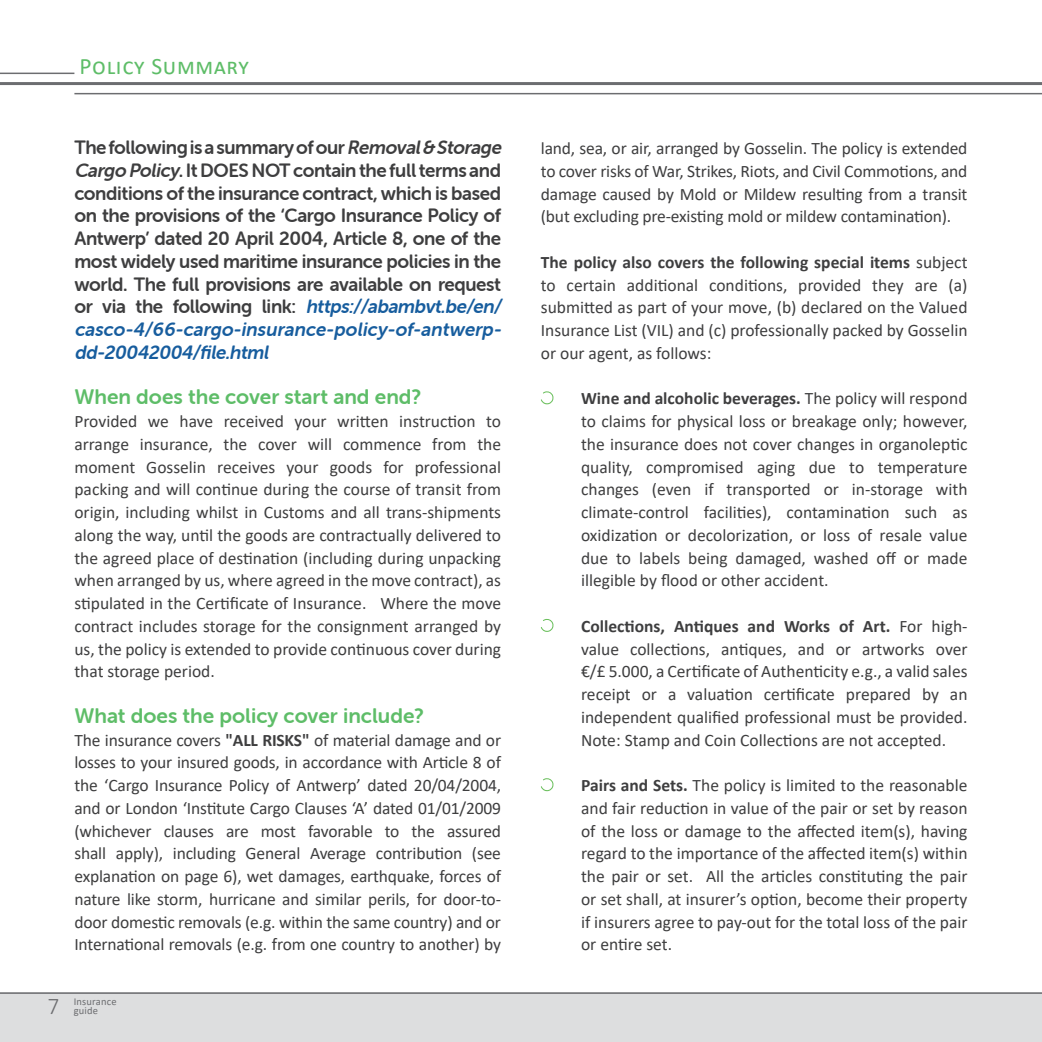
<style>
.page{position:relative;width:1042px;height:1042px;background:#fff}
.page>*{position:absolute;margin:0;border:0;box-sizing:border-box;transform-origin:0 0}
.t1{font:23.62px "Calibri";letter-spacing:.03em;color:#5ebd68}
.t2{font:300 23.62px "Calibri";color:#6c6d70}
.body{font:21px "Museo Sans Rounded 700";color:#5ebd68}
.intro{font:19.25px/22.8px "Museo Sans Rounded 700";letter-spacing:-.02em;color:#3e3e3f}
.body-2{font:17.5px/22.8px "Calibri";color:#3e3e3f;text-align:justify}
.t3{font:10.5px "Calibri";color:#6c6d70}
.s1{font-style:italic}
.s2{font-style:italic;color:#175d9e}
.s3{font-weight:700}
</style>
<div class="page">
<svg style="left:541px;top:391px;width:13px;height:13px"></svg>
<svg style="left:541px;top:619px;width:13px;height:13px"></svg>
<svg style="left:541px;top:778px;width:13px;height:13px"></svg>
<div style="left:0;top:992px;width:1042px;height:50px;background:#dddedf"></div>
<hr style="left:0;top:992px;width:1042px;height:2px;background:#6c6d70">
<hr style="left:0;top:73px;width:74px;height:1px;background:#6c6d70">
<hr style="left:0;top:82px;width:1042px;height:3px;background:#6c6d70">
<hr style="left:74px;top:93px;width:968px;height:1px;background:#6c6d70">
<p class="t1" style="left:79px;top:50px;width:171px">Policy Summary</p>
<p class="intro" style="left:74px;top:136px;width:432px">The following is a summary of our <span class="s1">Removal&amp; Storage Cargo Policy</span>. It DOES NOT contain the full terms and conditions of the insurance contract, which is based on the provisions of the ‘Cargo Insurance Policy of Antwerp’ dated 20 April 2004, Article 8, one of the most widely used maritime insurance policies in the world. The full provisions are available on request o r v i a t h e fo l low i n g l i n k : <span class="s2">https://abambvt.be/en/ casco-4/66-cargo-insurance-policy-of-antwerp&shy;dd-20042004/file.html</span></p>
<p class="body" style="left:74px;top:385px;width:348px">When does the cover start and end?</p>
<p class="body-2" style="left:74px;top:409px;width:428px">Provided we have received your written instruction to arrange insurance, the cover will commence from the moment Gosselin receives your goods for professional packing and will continue during the course of transit from origin, including whilst in Customs and all trans-shipments along the way, until the goods are contractually delivered to the agreed place of destination (including during unpacking when arranged by us, where agreed in the move contract), as stipulated in the Certificate of Insurance. Where the move contract includes storage for the consignment arranged by us, the policy is extended to provide continuous cover during that storage period.</p>
<p class="body" style="left:74px;top:704px;width:351px">What does the policy cover include?</p>
<p class="body-2" style="left:74px;top:728px;width:428px">The insurance covers <span class="s3">"ALL RISKS"</span> of material damage and or losses to your insured goods, in accordance with Article 8 of the ‘Cargo Insurance Policy of Antwerp’ dated 20/04/2004, and or London ‘Institute Cargo Clauses ‘A’ dated 01/01/2009 (whichever clauses are most favorable to the assured shall apply), including General Average contribution (see explanation on page 6), wet damages, earthquake, forces of nature like storm, hurricane and similar perils, for door-to&shy;door domestic removals (e.g. within the same country) and or International removals (e.g. from one country to another) by</p>
<p class="t3" style="left:74px;top:994px;width:45px">Insurance</p>
<p class="t2" style="left:48px;top:991px;width:13px">7</p>
<p class="t3" style="left:74px;top:1003px;width:26px">guide</p>
<p class="body-2" style="left:541px;top:136px;width:428px">land, sea, or air, arranged by Gosselin. The policy is extended to cover risks of War, Strikes, Riots, and Civil Commotions, and damage caused by Mold or Mildew resulting from a transit (but excluding pre-existing mold or mildew contamination).</p>
<p class="body-2" style="left:541px;top:250px;width:428px"><span class="s3">The policy also covers the following special items</span> subject to certain additional conditions, provided they are (a) submitted as part of your move, (b) declared on the Valued Insurance List (VIL) and (c) professionally packed by Gosselin or our agent, as follows:</p>
<p class="body-2" style="left:581px;top:387px;width:388px"><span class="s3">Wine and alcoholic beverages.</span> The policy will respond to claims for physical loss or breakage only; however, the insurance does not cover changes in organoleptic quality, compromised aging due to temperature changes (even if transported or in-storage with climate-control facilities), contamination such as oxidization or decolorization, or loss of resale value due to labels being damaged, washed off or made illegible by flood or other accident.</p>
<p class="body-2" style="left:581px;top:614px;width:388px"><span class="s3">Collections, Antiques and Works of Art.</span> For high&shy;value collections, antiques, and or artworks over €/£ 5.000, a Certificate of Authenticity e.g., a valid sales receipt or a valuation certificate prepared by an independent qualified professional must be provided.<br>Note: Stamp and Coin Collections are not accepted.</p>
<p class="body-2" style="left:581px;top:773px;width:388px"><span class="s3">Pairs and Sets.</span> The policy is limited to the reasonable and fair reduction in value of the pair or set by reason of the loss or damage to the affected item(s), having regard to the importance of the affected item(s) within the pair or set. All the articles constituting the pair or set shall, at insurer’s option, become their property if insurers agree to pay-out for the total loss of the pair or entire set.</p>
</div>
